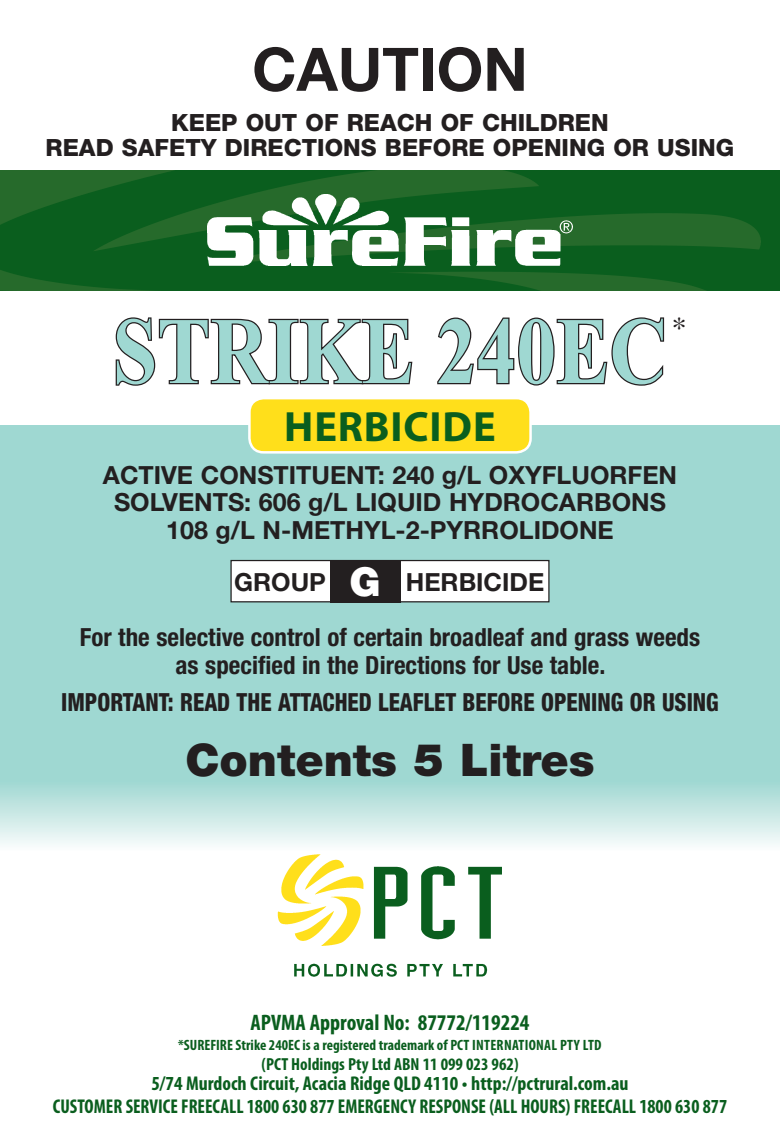
<style>
.page{position:relative;width:780px;height:1134px;background:#fff}
.page>*{position:absolute;margin:0;border:0;box-sizing:border-box;transform-origin:0 0}
.t1{font:700 95px "Times New Roman";color:#9fd8d2;scale:.84 1}
.t2{font:700 60px "Helvetica Neue";color:#231f20}
.t3{font:900 45px "Helvetica Neue";color:#231f20}
.t4{font:700 42.5px "Myriad Pro";letter-spacing:.02em;color:#0a5e1e}
.t5{font:900 40px "Helvetica Neue";color:#fff}
.t6{font:30px "Times";color:#231f20}
.t7{font:700 25px "Helvetica Neue";color:#231f20}
.t8{font:700 condensed 25px "Helvetica Neue";color:#231f20}
.t9{font:800 condensed 25px "Helvetica Neue";color:#231f20;scale:.9 1}
.t10{font:800 23.75px "Helvetica Neue";color:#231f20}
.t11{font:700 condensed 22.5px "Myriad Pro";color:#0a5e1e}
.t12{font:700 condensed 20px "Myriad Pro";color:#0a5e1e;scale:.95 1}
.t13{font:700 condensed 20px "Myriad Pro";color:#0a5e1e}
.t14{font:700 condensed 17.5px "Myriad Pro";color:#0a5e1e}
.t15{font:700 condensed 15px "Myriad Pro";color:#0a5e1e}
</style>
<div class="page">
<div style="left:0;top:170px;width:780px;height:121px;background:#0a5e1e"></div>
<img style="left:0;top:170px;width:760px;height:121px">
<img style="left:207px;top:195px;width:365px;height:71px">
<div style="left:0;top:425px;width:780px;height:355px;background:#9fd8d2"></div>
<div style="left:0;top:780px;width:780px;height:70px;background:linear-gradient(to bottom,#9ed6d1,#f9fcfc)"></div>
<div style="left:249px;top:398px;width:281px;height:54px;background:#ffdf1b;border-radius:14px"></div>
<div style="left:248px;top:397px;width:283px;height:57px;border:2px solid #fff;border-radius:14px"></div>
<svg style="left:115px;top:317px;width:298px;height:69px"></svg>
<svg style="left:437px;top:317px;width:228px;height:69px"></svg>
<img style="left:294px;top:963px;width:194px;height:14px">
<img style="left:277px;top:854px;width:225px;height:92px">
<div style="left:231px;top:560px;width:318px;height:42px;background:#fff"></div>
<div style="left:230px;top:560px;width:319px;height:42px;border:1px solid #231f20"></div>
<div style="left:330px;top:560px;width:70px;height:42px;background:#231f20"></div>
<p class="t2" style="left:252px;top:32px;width:277px">CAUTION</p>
<p class="t10" style="left:171px;top:109px;width:439px">KEEP OUT OF REACH OF CHILDREN</p>
<p class="t10" style="left:46px;top:134px;width:690px">READ SAFETY DIRECTIONS BEFORE OPENING OR USING</p>
<p class="t1" style="left:113px;top:285px;width:661px">STRIKE 240EC</p>
<p class="t4" style="left:284px;top:399px;width:213px">HERBICIDE</p>
<p class="t6" style="left:671px;top:299px;width:16px">*</p>
<p class="t7" style="left:103px;top:459px;width:575px">ACTIVE CONSTITUENT: 240 g/L OXYFLUORFEN</p>
<p class="t7" style="left:114px;top:487px;width:553px">SOLVENTS: 606 g/L LIQUID HYDROCARBONS</p>
<p class="t7" style="left:166px;top:514px;width:449px">108 g/L N-METHYL-2-PYRROLIDONE</p>
<p class="t7" style="left:234px;top:567px;width:93px">GROUP</p>
<p class="t5" style="left:349px;top:557px;width:33px">G</p>
<p class="t7" style="left:406px;top:567px;width:140px">HERBICIDE</p>
<p class="t8" style="left:80px;top:622px;width:622px">For the selective control of certain broadleaf and grass weeds</p>
<p class="t8" style="left:175px;top:650px;width:431px">as specified in the Directions for Use table.</p>
<p class="t9" style="left:61px;top:687px;width:732px">IMPORTANT: READ THE ATTACHED LEAFLET BEFORE OPENING OR USING</p>
<p class="t3" style="left:185px;top:733px;width:410px">Contents 5 Litres</p>
<p class="t11" style="left:250px;top:1009px;width:280px">APVMA Approval No: 87772/119224</p>
<p class="t15" style="left:178px;top:1036px;width:306px">*SUREFIRE Strike 240EC is a registered trademark of PCT Internati</p>
<p class="t15" style="left:528px;top:1036px;width:74px">onal PTY LTD</p>
<p class="t14" style="left:261px;top:1053px;width:258px">(PCT Holdings Pty Ltd ABN 11 099 023 962)</p>
<p class="t13" style="left:151px;top:1071px;width:479px">5/74 Murdoch Circuit, Acacia Ridge QLD 4110 • http://pctrural.com.au</p>
<p class="t12" style="left:53px;top:1094px;width:711px">CUSTOMER SERVICE FREECALL 1800 630 877 EMERGENCY RESPONSE (ALL HOURS) FREECALL 1800 630 877</p>
</div>
